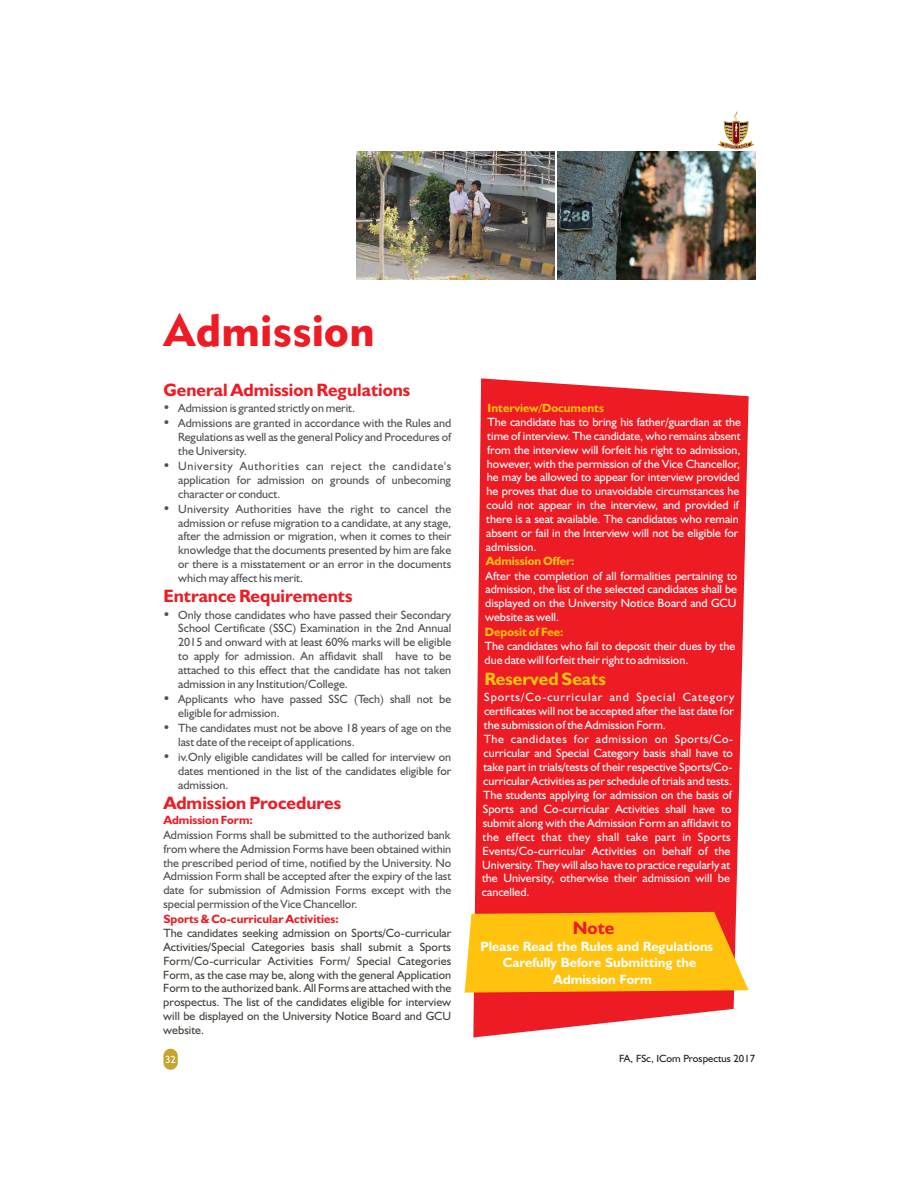
<style>
.page{position:relative;width:918px;height:1188px;background:#fff}
.page>*{position:absolute;margin:0;border:0;box-sizing:border-box;transform-origin:0 0}
.t1{font:45px "Geometric 415 BT Black A";color:#ed1c24}
.t2{font:700 18px "Humanist 521 BT";color:#ed1c24}
.t3{font:700 18px "Humanist 521 BT";color:#ffc20e}
.t4{font:700 13.5px "Humanist 521 BT";color:#fff}
.t5{font:12px/14.1px "Humanist 521 BT";color:#4e5154}
.t6{font:12px/14px "Humanist 521 BT";color:#fff}
.t7{font:12px/14px "Humanist 521 BT";color:#43433c;text-align:justify}
.t8{font:700 12px "Humanist 521 BT";color:#ffc20e}
.t9{font:700 12px "Humanist 521 BT";color:#ed1c24}
.t10{font:10.5px "Humanist 521 BT";color:#231f20}
.t11{font:10.5px "Humanist 521 BT";color:#fff}
</style>
<div class="page">
<svg style="left:718px;top:111px;width:36px;height:38px"></svg>
<svg style="left:473px;top:378px;width:276px;height:659px;background:#ee2e35"></svg>
<svg style="left:465px;top:912px;width:283px;height:81px;background:#febc1a"></svg>
<img style="left:557px;top:151px;width:198px;height:129px">
<img style="left:357px;top:151px;width:198px;height:129px">
<div style="left:163px;top:1049px;width:15px;height:21px;background:#c7a32f;border-radius:7px"></div>
<h1 class="t1" style="left:164px;top:312px;width:212px">Admission</h1>
<h2 class="t2" style="left:163px;top:382px;width:248px">General Admission Regulations</h2>
<p class="t5" style="left:178px;top:402px;width:275px">Admission is granted strictly on merit.<br>Admissions are granted in accordance with the Rules and Regulations as well as the general Policy and Procedures of the University.<br>University Authorities can reject the candidate's application for admission on grounds of unbecoming character or conduct.<br>University Authorities have the right to cancel the admission or refuse migration to a candidate, at any stage, after the admission or migration, when it comes to their knowledge that the documents presented by him are fake or there is a misstatement or an error in the documents which may affect his merit.</p>
<h2 class="t2" style="left:163px;top:589px;width:191px">Entrance Requirements</h2>
<p class="t5" style="left:178px;top:608px;width:275px">Only those candidates who have passed their Secondary School Certificate (SSC) Examination in the 2nd Annual 2015 and onward with at least 60% marks will be eligible to apply for admission. An affidavit shall have to be attached to this effect that the candidate has not taken admission in any Institution/College.<br>Applicants who have passed SSC (Tech) shall not be eligible for admission.<br>The candidates must not be above 18 years of age on the last date of the receipt of applications.<br>iv. Only eligible candidates will be called for interview on dates mentioned in the list of the candidates eligible for admission.</p>
<h2 class="t2" style="left:163px;top:795px;width:179px">Admission Procedures</h2>
<p class="t9" style="left:163px;top:815px;width:91px">Admission Form:</p>
<p class="t5" style="left:163px;top:829px;width:289px;text-align:justify">Admission Forms shall be submitted to the authorized bank from where the Admission Forms have been obtained within the prescribed period of time, notified by the University. No Admission Form shall be accepted after the expiry of the last date for submission of Admission Forms except with the special permission of the Vice Chancellor.</p>
<p class="t9" style="left:163px;top:913px;width:177px">Sports &amp; Co-curricular Activities:</p>
<p class="t7" style="left:163px;top:927px;width:290px">The candidates seeking admission on Sports/Co-curricular Activities/Special Categories basis shall submit a Sports Form/Co-curricular Activities Form/ Special Categories Form, as the case may be, along with the general Application Form to the authorized bank. All Forms are attached with the prospectus. The list of the candidates eligible for interview will be displayed on the University Notice Board and GCU website.</p>
<p class="t8" style="left:488px;top:402px;width:118px">Interview/Documents</p>
<p class="t6" style="left:486px;top:416px;width:257px">The candidate has to bring his father/guardian at the time of interview. The candidate, who remains absent from the interview will forfeit his right to admission, however, with the permission of the Vice Chancellor, he may be allowed to appear for interview provided he proves that due to unavoidable circumstances he could not appear in the interview, and provided if there is a seat available. The candidates who remain absent or fail in the Interview will not be eligible for admission.</p>
<p class="t8" style="left:486px;top:556px;width:90px">Admission Offer:</p>
<p class="t6" style="left:485px;top:569px;width:254px;text-align:justify">After the completion of all formalities pertaining to admission, the list of the selected candidates shall be displayed on the University Notice Board and GCU website as well.</p>
<p class="t8" style="left:485px;top:626px;width:80px">Deposit of Fee:</p>
<p class="t6" style="left:485px;top:640px;width:252px">The candidates who fail to deposit their dues by the due date will forfeit their right to admission.</p>
<h2 class="t3" style="left:484px;top:672px;width:123px">Reserved Seats</h2>
<p class="t6" style="left:482px;top:691px;width:254px">Sports/Co-curricular and Special Category certificates will not be accepted after the last date for the submission of the Admission Form.<br>The candidates for admission on Sports/Co&shy;curricular and Special Category basis shall have to take part in trials/tests of their respective Sports/Co&shy;curricular Activities as per schedule of trials and tests.<br>The students applying for admission on the basis of Sports and Co-curricular Activities shall have to submit along with the Admission Form an affidavit to the effect that they shall take part in Sports Events/Co-curricular Activities on behalf of the University. They will also have to practice regularly at the University, otherwise their admission will be cancelled.</p>
<h2 class="t2" style="left:573px;top:920px;width:43px">Note</h2>
<p class="t4" style="left:481px;top:941px;width:234px">Please Read the Rules and Regulations</p>
<p class="t4" style="left:503px;top:957px;width:195px">Carefully Before Submitting the</p>
<p class="t4" style="left:553px;top:973px;width:100px">Admission Form</p>
<p class="t11" style="left:165px;top:1055px;width:12px">32</p>
<p class="t10" style="left:619px;top:1054px;width:138px">FA, FSc, ICom Prospectus 2017</p>
</div>
